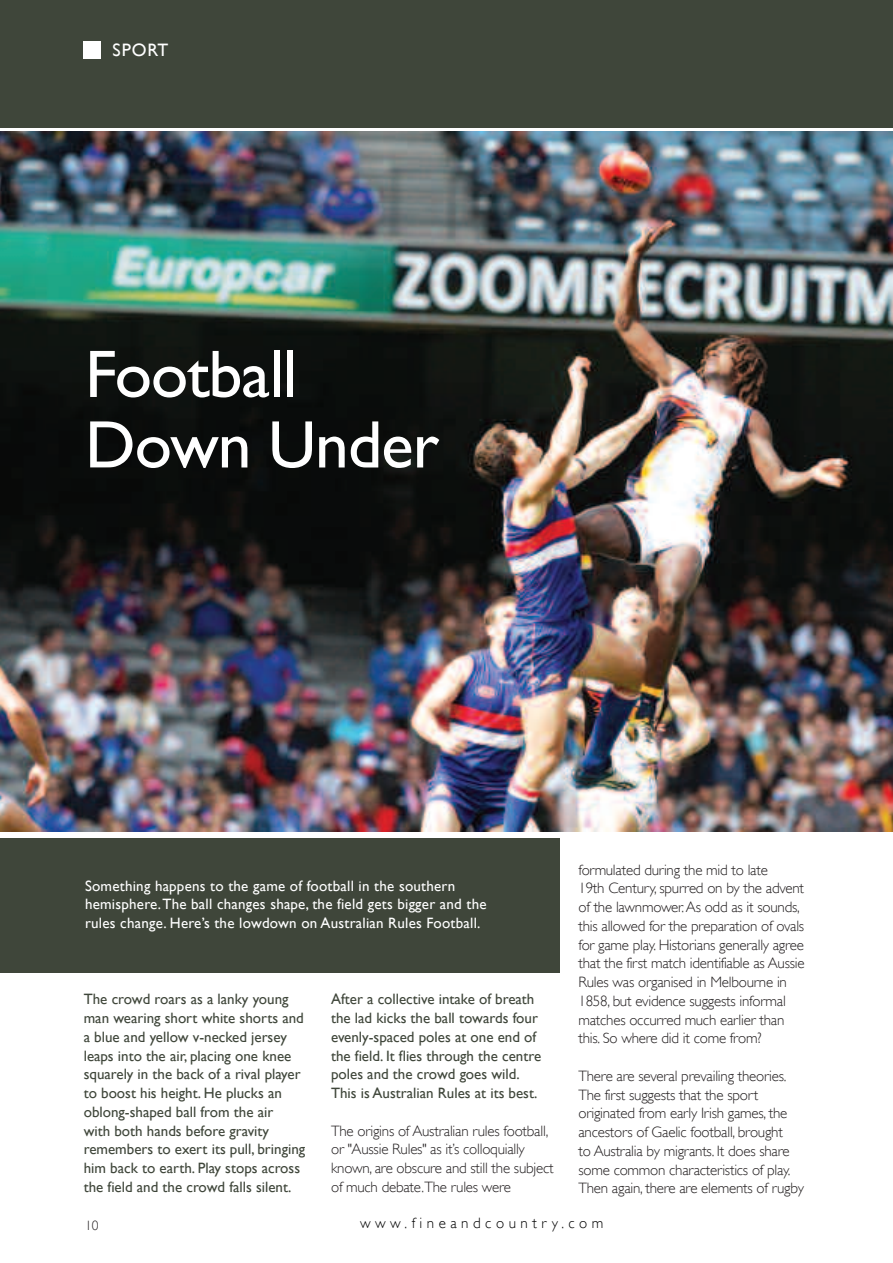
<style>
.page{position:relative;width:893px;height:1263px;background:#fff}
.page>*{position:absolute;margin:0;border:0;box-sizing:border-box;transform-origin:0 0}
.t1{font:67.5px/70.5px "Gill Sans";letter-spacing:-.015em;color:#fff}
.t2{font:18px "Gill Sans";letter-spacing:.05em;color:#fff}
.t3{font:300 15px/18.8px "Gill Sans";letter-spacing:-.015em;color:#231f20}
.t4{font:15px/18.8px "Gill Sans";color:#3f463a}
.t5{font:15px/18.8px "Gill Sans";letter-spacing:.015em;color:#fff}
.t6{font:300 15px "Gill Sans";letter-spacing:.3em;color:#000}
.t7{font:300 13.5px "Gill Sans";color:#231f20}
</style>
<div class="page">
<div style="left:0;top:0;width:893px;height:128px;background:#3f463a"></div>
<div style="left:84px;top:42px;width:17px;height:17px;background:#fff"></div>
<img style="left:0;top:132px;width:893px;height:699px">
<div style="left:0;top:838px;width:560px;height:135px;background:#3f463a"></div>
<p class="t2" style="left:113px;top:40px;width:57px">sPort</p>
<h1 class="t1" style="left:85px;top:338px;width:356px">Football down under</h1>
<p class="t5" style="left:85px;top:876px;width:403px">something happens to the game of football in the southern hemisphere.the ball changes shape, the field gets bigger and the rules change. Here’s the lowdown on australian rules Football.</p>
<p class="t4" style="left:84px;top:990px;width:223px">the crowd roars as a lanky young man wearing short white shorts and a blue and yellow v-necked jersey leaps into the air, placing one knee squarely in the back of a rival player to boost his height. He plucks an oblong-shaped ball from the air<br>with both hands before gravity remembers to exert its pull, bringing him back to earth. Play stops across the field and the crowd falls silent.</p>
<p class="t4" style="left:331px;top:990px;width:212px">after a collective intake of breath the lad kicks the ball towards four evenly-spaced poles at one end of the field. it flies through the centre poles and the crowd goes wild. this is australian rules at its best.</p>
<p class="t3" style="left:331px;top:1121px;width:224px">The origins of Australian rules football, or "Aussie Rules" as it’s colloquially known, are obscure and still the subject of much debate.The rules were</p>
<p class="t3" style="left:578px;top:860px;width:228px">formulated during the mid to late<br>19th Century, spurred on by the advent of the lawnmower.As odd as it sounds, this allowed for the preparation of ovals for game play. Historians generally agree that the first match identifiable as Aussie Rules was organised in Melbourne in 1858, but evidence suggests informal matches occurred much earlier than this. So where did it come from?</p>
<p class="t3" style="left:578px;top:1066px;width:227px">There are several prevailing theories.<br>The first suggests that the sport originated from early Irish games, the ancestors of Gaelic football, brought<br>to Australia by migrants. It does share some common characteristics of play.<br>Then again, there are elements of rugby</p>
<p class="t7" style="left:85px;top:1218px;width:15px">10</p>
<p class="t6" style="left:360px;top:1215px;width:245px">www.fineandcountry.com</p>
</div>
